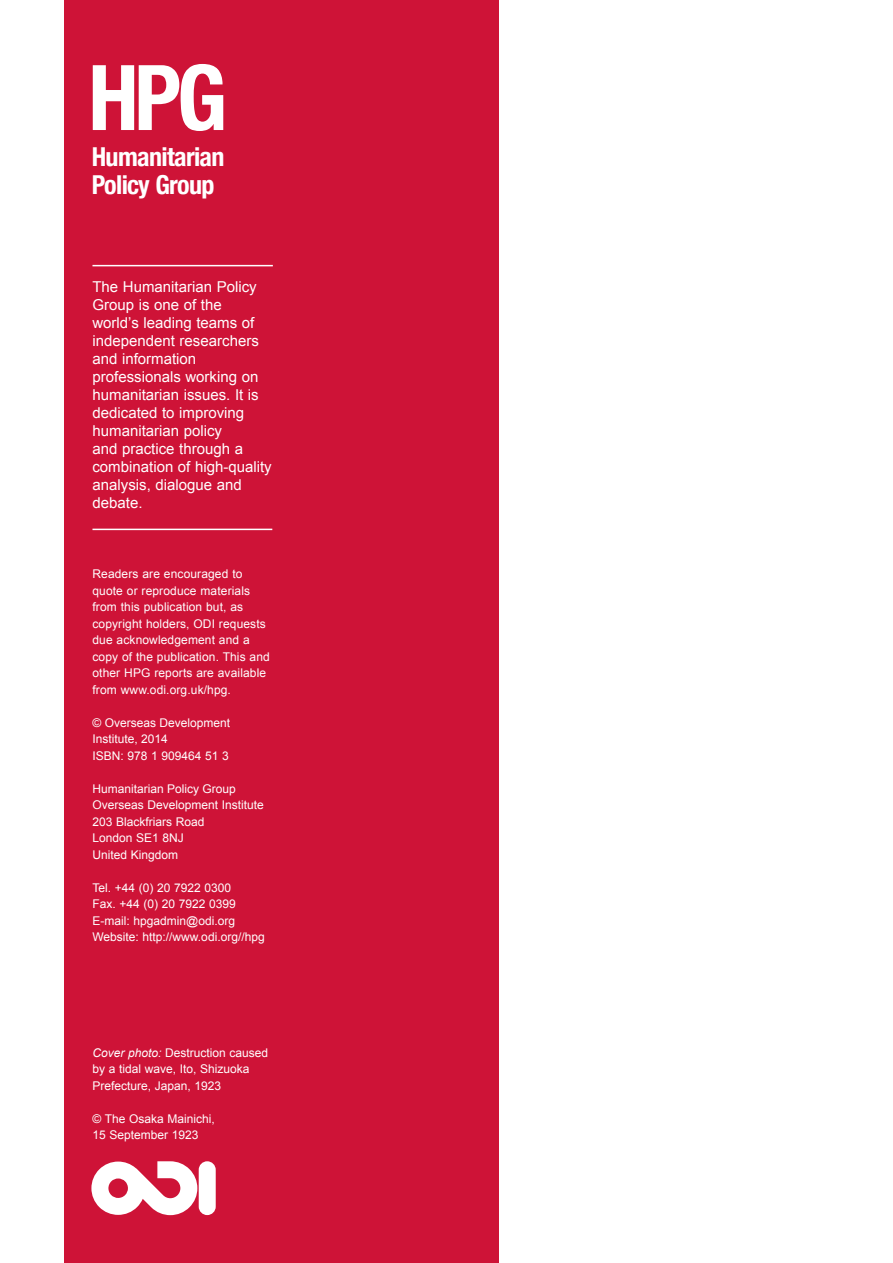
<style>
.page{position:relative;width:893px;height:1263px;background:#fff}
.page>*{position:absolute;margin:0;border:0;box-sizing:border-box;transform-origin:0 0}
.t1{font:700 condensed 90.75px "Helvetica Neue";color:#fff}
.t2{font:700 condensed 26.1px/27.2px "Helvetica Neue";letter-spacing:-.025em;color:#fff}
.t3{font:15px/18px "Arial";color:#fff}
.t4{font:12px/16.5px "Arial";color:#fff}
.s1{font-style:italic}
</style>
<div class="page">
<div style="left:65px;top:0;width:434px;height:1263px;background:#ce1337"></div>
<svg style="left:91px;top:1161px;width:106px;height:54px"></svg>
<div style="left:199px;top:1161px;width:17px;height:54px;background:#fff;border-radius:8px"></div>
<hr style="left:92px;top:265px;width:181px;height:1px;background:#fff">
<hr style="left:92px;top:529px;width:180px;height:1px;background:#fff">
<h1 class="t1" style="left:88px;top:43px;width:140px">HPG</h1>
<h2 class="t2" style="left:92px;top:143px;width:134px">Humanitarian<br>Policy Group</h2>
<p class="t3" style="left:92px;top:278px;width:181px">The Humanitarian Policy<br>Group is one of the world’s leading teams of independent researchers and information professionals working on humanitarian issues. It is dedicated to improving humanitarian policy<br>and practice through a combination of high-quality analysis, dialogue and debate.</p>
<p class="t4" style="left:92px;top:566px;width:179px">Readers are encouraged to quote or reproduce materials from this publication but, as copyright holders, ODI requests due acknowledgement and a copy of the publication. This and other HPG reports are available from www.odi.org.uk/hpg.</p>
<p class="t4" style="left:92px;top:714px;width:139px">© Overseas Development<br>Institute, 2014<br>ISBN: 978 1 909464 51 3</p>
<p class="t4" style="left:92px;top:780px;width:173px">Humanitarian Policy Group<br>Overseas Development Institute<br>203 Blackfriars Road<br>London SE1 8NJ<br>United Kingdom</p>
<p class="t4" style="left:92px;top:879px;width:174px">Tel. +44 (0) 20 7922 0300<br>Fax. +44 (0) 20 7922 0399<br>E-mail: hpgadmin@odi.org<br>Website: http://www.odi.org//hpg</p>
<p class="t4" style="left:92px;top:1044px;width:177px"><span class="s1">Cover photo:</span> Destruction caused by a tidal wave, Ito, Shizuoka<br>Prefecture, Japan, 1923</p>
<p class="t4" style="left:92px;top:1110px;width:124px">© The Osaka Mainichi,<br>15 September 1923</p>
</div>
